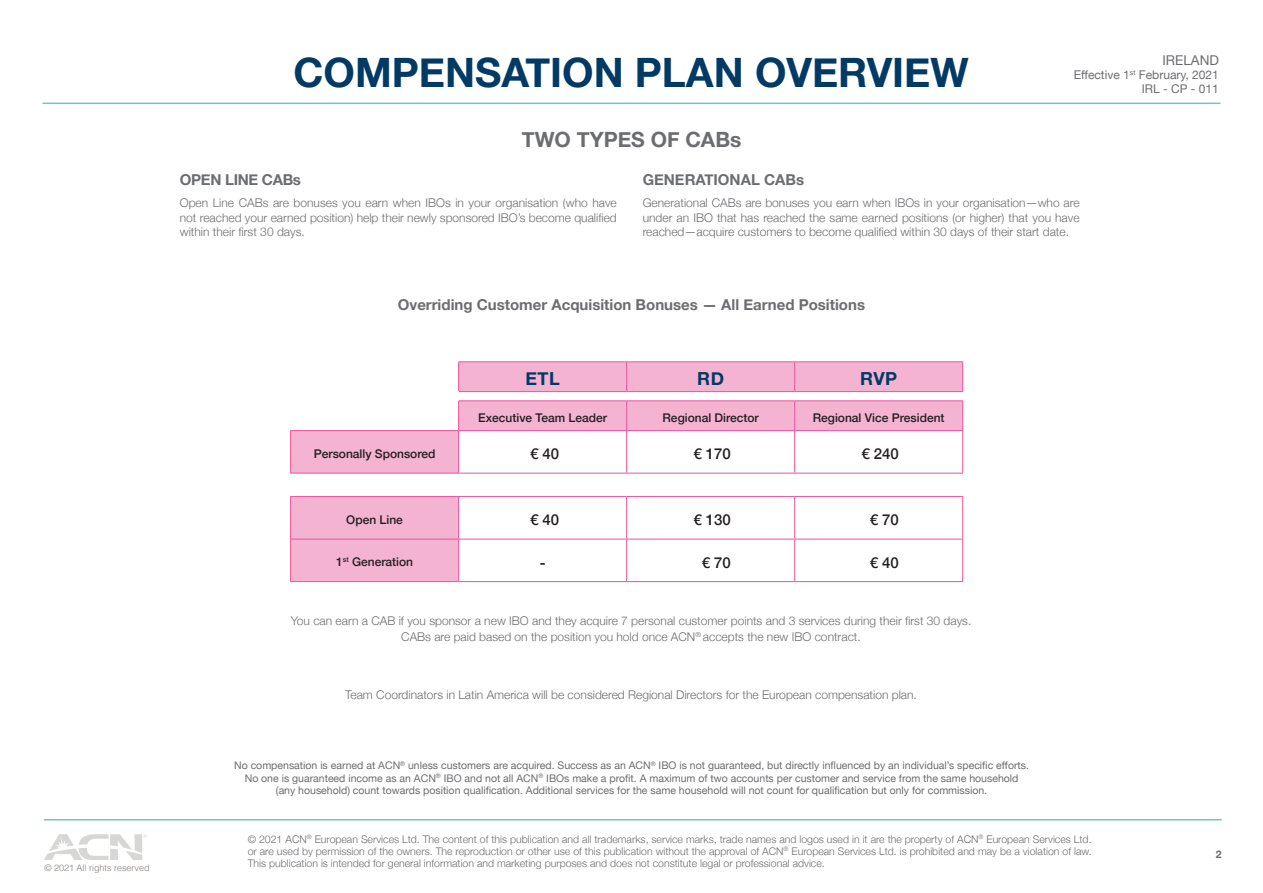
<style>
.page{position:relative;width:1263px;height:893px;background:#fff}
.page>*{position:absolute;margin:0;border:0;box-sizing:border-box;transform-origin:0 0}
.t1{font:700 40.5px "Helvetica Neue";color:#003a65}
.t2{font:700 21px "Helvetica Neue";color:#6c6d70}
.t3{font:700 18px "Helvetica Neue";letter-spacing:.025em;color:#003a65}
.t4{font:700 15px "Helvetica Neue";color:#6c6d70}
.t5{font:500 15px "Helvetica Neue";color:#231f20}
.t6{font:700 15px "Helvetica Neue";letter-spacing:-.02em;color:#6c6d70}
.t7{font:13.5px "Helvetica Neue";color:#6c6d70}
.t8{font:300 12px/14.4px "Helvetica Neue";color:#6c6d70;text-align:justify}
.t9{font:500 12px "Helvetica Neue";color:#231f20}
.t10{font:12px "Helvetica Neue";color:#6c6d70}
.t11{font:300 10.5px/12px "Helvetica Neue";color:#6c6d70;text-align:justify}
.t12{font:10.5px/12.6px "Helvetica Neue";color:#6c6d70;text-align:center}
.t13{font:700 10.5px "Helvetica Neue";color:#6c6d70}
.t14{font:300 9px "Helvetica";color:#867f7c}
</style>
<div class="page">
<svg style="left:44px;top:834px;width:103px;height:25px"></svg>
<hr style="left:43px;top:103px;width:1177px;height:1px;background:#6ec8bd">
<hr style="left:44px;top:819px;width:1178px;height:1px;background:#6ec8bd">
<svg style="left:291px;top:362px;width:671px;height:111px"></svg>
<svg style="left:291px;top:497px;width:671px;height:84px"></svg>
<hr style="left:458px;top:361px;width:169px;height:1px;background:#ea549f">
<hr style="left:627px;top:361px;width:168px;height:1px;background:#ea549f">
<hr style="left:795px;top:361px;width:168px;height:1px;background:#ea549f">
<hr style="left:458px;top:391px;width:169px;height:1px;background:#ea549f">
<hr style="left:627px;top:391px;width:168px;height:1px;background:#ea549f">
<hr style="left:795px;top:391px;width:168px;height:1px;background:#ea549f">
<hr style="left:290px;top:496px;width:169px;height:1px;background:#ea549f">
<hr style="left:458px;top:497px;width:1px;height:42px;background:#ea549f">
<hr style="left:291px;top:539px;width:168px;height:1px;background:#ea549f">
<hr style="left:458px;top:539px;width:1px;height:42px;background:#ea549f">
<hr style="left:290px;top:581px;width:169px;height:1px;background:#ea549f">
<hr style="left:290px;top:497px;width:1px;height:42px;background:#ea549f">
<hr style="left:459px;top:496px;width:168px;height:1px;background:#ea549f">
<hr style="left:627px;top:496px;width:168px;height:1px;background:#ea549f">
<hr style="left:626px;top:497px;width:1px;height:42px;background:#ea549f">
<hr style="left:795px;top:496px;width:168px;height:1px;background:#ea549f">
<hr style="left:794px;top:497px;width:1px;height:42px;background:#ea549f">
<hr style="left:962px;top:497px;width:1px;height:42px;background:#ea549f">
<hr style="left:290px;top:539px;width:1px;height:42px;background:#ea549f">
<hr style="left:459px;top:539px;width:168px;height:1px;background:#ea549f">
<hr style="left:627px;top:539px;width:168px;height:1px;background:#ea549f">
<hr style="left:626px;top:539px;width:1px;height:42px;background:#ea549f">
<hr style="left:795px;top:539px;width:168px;height:1px;background:#ea549f">
<hr style="left:794px;top:539px;width:1px;height:42px;background:#ea549f">
<hr style="left:962px;top:539px;width:1px;height:42px;background:#ea549f">
<hr style="left:459px;top:581px;width:168px;height:1px;background:#ea549f">
<hr style="left:627px;top:581px;width:168px;height:1px;background:#ea549f">
<hr style="left:795px;top:581px;width:168px;height:1px;background:#ea549f">
<hr style="left:458px;top:400px;width:169px;height:1px;background:#ea549f">
<hr style="left:627px;top:400px;width:168px;height:1px;background:#ea549f">
<svg style="left:626px;top:362px;width:1px;height:68px"></svg>
<hr style="left:795px;top:400px;width:168px;height:1px;background:#ea549f">
<svg style="left:794px;top:362px;width:1px;height:68px"></svg>
<svg style="left:962px;top:362px;width:1px;height:68px"></svg>
<hr style="left:459px;top:430px;width:168px;height:1px;background:#ea549f">
<hr style="left:627px;top:430px;width:168px;height:1px;background:#ea549f">
<hr style="left:795px;top:430px;width:168px;height:1px;background:#ea549f">
<hr style="left:290px;top:431px;width:1px;height:42px;background:#ea549f">
<hr style="left:626px;top:431px;width:1px;height:42px;background:#ea549f">
<hr style="left:794px;top:431px;width:1px;height:42px;background:#ea549f">
<hr style="left:962px;top:431px;width:1px;height:42px;background:#ea549f">
<hr style="left:459px;top:473px;width:168px;height:1px;background:#ea549f">
<hr style="left:627px;top:473px;width:168px;height:1px;background:#ea549f">
<hr style="left:795px;top:473px;width:168px;height:1px;background:#ea549f">
<hr style="left:458px;top:431px;width:1px;height:42px;background:#ea549f">
<hr style="left:290px;top:473px;width:169px;height:1px;background:#ea549f">
<hr style="left:290px;top:391px;width:169px;height:1px;background:#fff">
<svg style="left:458px;top:362px;width:1px;height:68px"></svg>
<hr style="left:290px;top:430px;width:169px;height:1px;background:#ea549f">
<p class="t14" style="left:44px;top:860px;width:107px">© 2021 All rights reserved</p>
<h1 class="t1" style="left:294px;top:41px;width:677px">COMPENSATION PLAN OVERVIEW</h1>
<h2 class="t2" style="left:522px;top:123px;width:221px">TWO TYPES OF CABs</h2>
<p class="t7" style="left:1162px;top:50px;width:58px">IRELAND</p>
<p class="t10" style="left:1074px;top:66px;width:147px">Effective 1<sup>st</sup> February, 2021</p>
<p class="t10" style="left:1142px;top:80px;width:79px">IRL - CP - 011</p>
<p class="t6" style="left:180px;top:167px;width:123px">OPEN LINE CABs</p>
<p class="t8" style="left:180px;top:196px;width:438px">Open Line CABs are bonuses you earn when IBOs in your organisation (who have not reached your earned position) help their newly sponsored IBO’s become qualified within their first 30 days.</p>
<p class="t4" style="left:643px;top:167px;width:163px">GENERATIONAL CABs</p>
<p class="t8" style="left:643px;top:196px;width:438px">Generational CABs are bonuses you earn when IBOs in your organisation—who are under an IBO that has reached the same earned positions (or higher) that you have reached—acquire customers to become qualified within 30 days of their start date.</p>
<p class="t4" style="left:398px;top:293px;width:469px">Overriding Customer Acquisition Bonuses — All Earned Positions</p>
<h3 class="t3" style="left:525px;top:365px;width:36px">ETL</h3>
<h3 class="t3" style="left:697px;top:365px;width:28px">RD</h3>
<h3 class="t3" style="left:860px;top:365px;width:38px">RVP</h3>
<p class="t9" style="left:478px;top:408px;width:130px">Executive Team Leader</p>
<p class="t9" style="left:662px;top:408px;width:98px">Regional Director</p>
<p class="t9" style="left:813px;top:408px;width:133px">Regional Vice President</p>
<p class="t9" style="left:314px;top:444px;width:123px">Personally Sponsored</p>
<p class="t5" style="left:530px;top:442px;width:31px">€ 40</p>
<p class="t5" style="left:693px;top:442px;width:39px">€ 170</p>
<p class="t5" style="left:861px;top:442px;width:39px">€ 240</p>
<p class="t9" style="left:346px;top:510px;width:58px">Open Line</p>
<p class="t5" style="left:530px;top:508px;width:31px">€ 40</p>
<p class="t5" style="left:693px;top:508px;width:39px">€ 130</p>
<p class="t5" style="left:870px;top:508px;width:31px">€ 70</p>
<p class="t9" style="left:336px;top:552px;width:79px">1<sup>st</sup> Generation</p>
<p class="t5" style="left:540px;top:550px;width:7px">-</p>
<p class="t5" style="left:702px;top:550px;width:31px">€ 70</p>
<p class="t5" style="left:870px;top:550px;width:31px">€ 40</p>
<p class="t8" style="left:291px;top:612px;width:682px;line-height:16.5px;text-align:center">You can earn a CAB if you sponsor a new IBO and they acquire 7 personal customer points and 3 services during their first 30 days.<br>CABs are paid based on the position you hold once ACN<sup>®</sup> accepts the new IBO contract.</p>
<p class="t8" style="left:345px;top:687px;width:573px">Team Coordinators in Latin America will be considered Regional Directors for the European compensation plan.</p>
<p class="t12" style="left:234px;top:760px;width:796px">No compensation is earned at ACN<sup>®</sup> unless customers are acquired. Success as an ACN<sup>®</sup> IBO is not guaranteed, but directly influenced by an individual’s specific efforts.<br>No one is guaranteed income as an ACN<sup>®</sup> IBO and not all ACN<sup>®</sup> IBOs make a profit. A maximum of two accounts per customer and service from the same household (any household) count towards position qualification. Additional services for the same household will not count for qualification but only for commission.</p>
<p class="t11" style="left:248px;top:833px;width:845px">© 2021 ACN<sup>®</sup> European Services Ltd. The content of this publication and all trademarks, service marks, trade names and logos used in it are the property of ACN<sup>®</sup> European Services Ltd. or are used by permission of the owners. The reproduction or other use of this publication without the approval of ACN<sup>®</sup> European Services Ltd. is prohibited and may be a violation of law.<br>This publication is intended for general information and marketing purposes and does not constitute legal or professional advice.</p>
<p class="t13" style="left:1216px;top:846px;width:7px">2</p>
</div>
